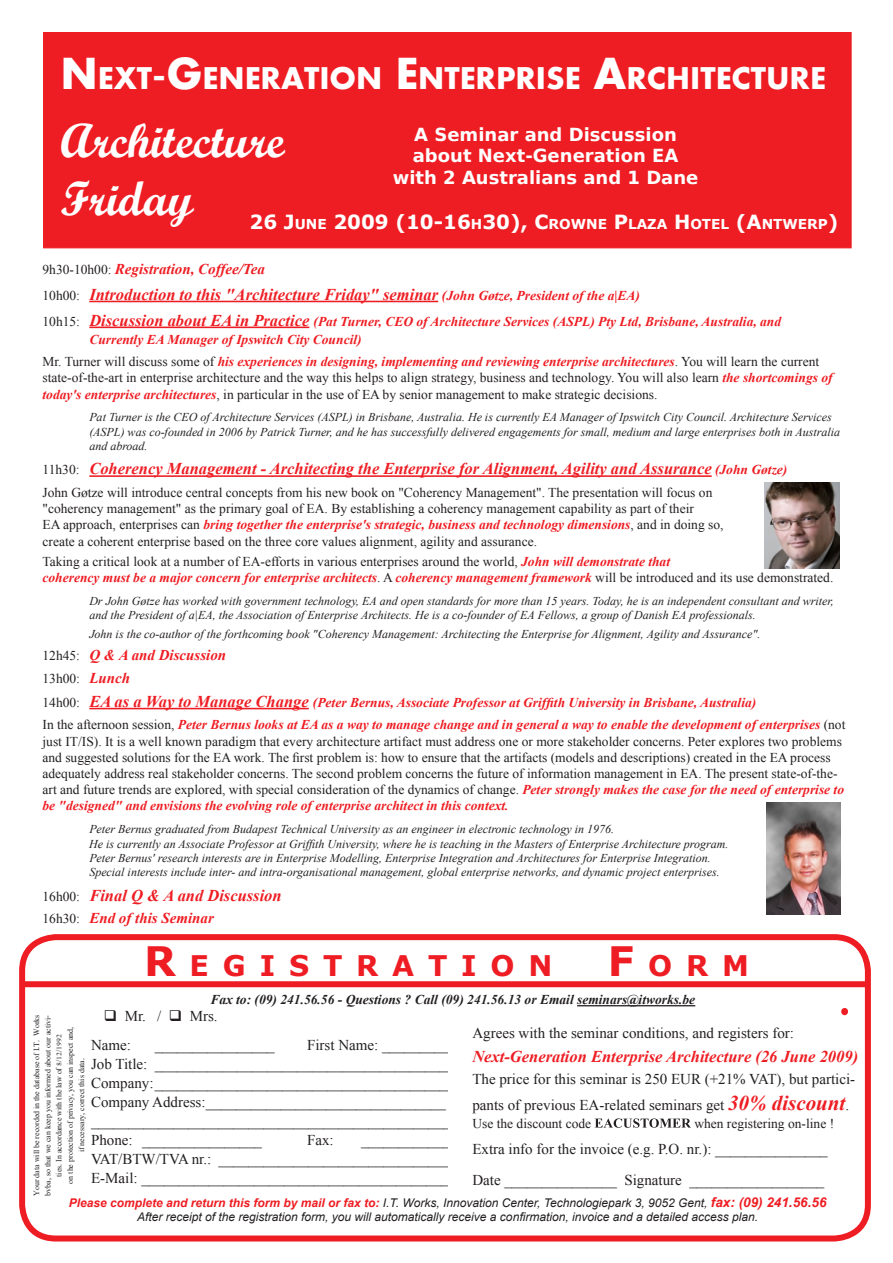
<style>
.page{position:relative;width:893px;height:1263px;background:#fff}
.page>*{position:absolute;margin:0;border:0;box-sizing:border-box;transform-origin:0 0}
.t1{font:48px/57.6px "Script MT Bold";color:#fff}
.t2{font:700 32.55px "Aharoni";color:#fff}
.t3{font:700 28.35px "Verdana";letter-spacing:.49em;color:#ee1d23}
.t4{font:700 19.5px "Verdana";color:#fff}
.t5{font:700 18px/21.6px "DejaVu Sans";color:#fff;text-align:center}
.t6{font:italic 700 16.5px "Times New Roman";color:#ee1d23}
.t7{font:15px/19px "Times New Roman";color:#231f20}
.t8{font:italic 700 15px "Times New Roman";color:#ee1d23}
.t9{font:13.5px/16.2px "Times New Roman";color:#231f20}
.t10{font:italic 700 13.5px/18px "Times New Roman";color:#ee1d23}
.t11{font:italic 700 13.5px "Times New Roman";color:#231f20}
.t12{font:italic 12px/14.4px "Times New Roman";color:#231f20}
.t13{font:italic 12px/14.4px "Arial";color:#231f20;text-align:center}
.t14{font:12px/11.2px "Angsana New";color:#231f20;text-align:center}
.s1{font-size:46.5px}
.s2{font-size:13.65px}
.s3{font-weight:400;font-style:normal;font-size:13.5px;color:#231f20}
.s4{font-size:13.5px}
.s5{font-weight:400;font-style:normal;color:#231f20}
.s6{font-size:16.5px}
.s7{font-weight:700;font-style:italic;color:#ee1d23}
.s8{font-size:15px}
.s9{font-size:40.5px}
.s10{font-weight:700;font-style:italic;font-size:21px;color:#ee1d23}
.s11{font-weight:700;color:#ee1d23}
.s12{font-weight:700;font-size:13.5px;color:#ee1d23}
</style>
<div class="page">
<div style="left:43px;top:32px;width:808px;height:216px;background:#ee1d23"></div>
<svg style="left:595px;top:1118px;width:96px;height:10px"></svg>
<div style="left:19px;top:934px;width:852px;height:307px;border:6px solid #ee1d23;border-radius:34px"></div>
<div style="left:20px;top:981px;width:850px;height:6px;background:#ee1d23"></div>
<div style="left:841px;top:1008px;width:7px;height:7px;border:2px solid #ee1d23;border-radius:50%"></div>
<hr style="left:577px;top:1005px;width:118px;height:1px;background:#231f20">
<hr style="left:89px;top:301px;width:349px;height:1px;background:#ee1d23">
<hr style="left:89px;top:327px;width:220px;height:1px;background:#ee1d23">
<hr style="left:89px;top:475px;width:623px;height:2px;background:#ee1d23">
<hr style="left:89px;top:708px;width:220px;height:1px;background:#ee1d23">
<img style="left:765px;top:483px;width:74px;height:85px">
<img style="left:767px;top:803px;width:74px;height:112px">
<h2 class="t2" style="left:60px;top:65px;width:767px"><span class="s1">N</span>EXT<span class="s1">-G</span>ENERATION <span class="s1">E</span> NTERPRISE <span class="s1">A</span>RCHITECTURE</h2>
<h1 class="t1" style="left:61px;top:112px;width:226px">Architecture<br>Friday</h1>
<h3 class="t5" style="left:393px;top:123px;width:307px">A Seminar and Discussion about Next-Generation EA with 2 Australians and 1 Dane</h3>
<h3 class="t4" style="left:249px;top:209px;width:590px">26 J<span class="s2">UNE</span> 2009 (10-16<span class="s2">H</span>30), C<span class="s2">ROWNE</span> P<span class="s2">LAZA</span> H <span class="s2">OTEL</span> (A<span class="s2">NTWERP</span>)</h3>
<p class="t8" style="left:43px;top:258px;width:224px"><span class="s3">9h30-10h00:</span> Registration, Coffee/Tea</p>
<p class="t6" style="left:43px;top:283px;width:599px"><span class="s3">10h00:</span> Introduction to this "Architecture Friday" seminar <span class="s4">(John Gøtze, President of the a|EA)</span></p>
<p class="t10" style="left:89px;top:312px;width:693px;text-indent:-47px"><span class="s5">10h15:</span> <span class="s6">Discussion about EA in Practice</span> (Pat Turner, CEO of Architecture Services (ASPL) Pty Ltd, Brisbane, Australia, and<br>Currently EA Manager of Ipswitch City Council)</p>
<p class="t9" style="left:43px;top:353px;width:792px">Mr. Turner will discuss some of <span class="s7">his experiences in designing, implementing and reviewing enterprise architectures</span>. You will learn the current state-of-the-art in enterprise architecture and the way this helps to align strategy, business and technology. You will also learn <span class="s7">the shortcomings of today's enterprise architectures</span>, in particular in the use of EA by senior management to make strategic decisions.</p>
<p class="t12" style="left:89px;top:410px;width:752px">Pat Turner is the CEO of Architecture Services (ASPL) in Brisbane, Australia. He is currently EA Manager of Ipswitch City Council. Architecture Services (ASPL) was co-founded in 2006 by Patrick Turner, and he has successfully delivered engagements for small, medium and large enterprises both in Australia and abroad.</p>
<p class="t6" style="left:43px;top:457px;width:746px"><span class="s3">11h30:</span> Coherency Management - Architecting the Enterprise for Alignment, Agility and Assurance <span class="s4">(John Gøtze)</span></p>
<p class="t9" style="left:43px;top:484px;width:682px">John Gøtze will introduce central concepts from his new book on "Coherency Management". The presentation will focus on "coherency management" as the primary goal of EA. By establishing a coherency management capability as part of their<br>EA approach, enterprises can <span class="s7">bring together the enterprise's strategic, business and technology dimensions</span>, and in doing so, create a coherent enterprise based on the three core values alignment, agility and assurance.</p>
<p class="t9" style="left:43px;top:553px;width:792px">Taking a critical look at a number of EA-efforts in various enterprises around the world, <span class="s7">John will demonstrate that<br>coherency must be a major concern for enterprise architects</span>. A <span class="s7">coherency management framework</span> will be introduced and its use demonstrated.</p>
<p class="t12" style="left:89px;top:594px;width:746px">Dr John Gøtze has worked with government technology, EA and open standards for more than 15 years. Today, he is an independent consultant and writer, and the President of a|EA, the Association of Enterprise Architects. He is a co-founder of EA Fellows, a group of Danish EA professionals.</p>
<p class="t12" style="left:89px;top:627px;width:673px">John is the co-author of the forthcoming book "Coherency Management: Architecting the Enterprise for Alignment, Agility and Assurance".</p>
<p class="t8" style="left:43px;top:645px;width:185px"><span class="s3">12h45:</span> Q &amp; A and Discussion</p>
<p class="t10" style="left:43px;top:666px;width:715px;line-height:24.2px"><span class="s5">13h00:</span> <span class="s8">Lunch<br></span><span class="s5">14h00:</span> <span class="s6">EA as a Way to Manage Change</span> (Peter Bernus, Associate Professor at Griffith University in Brisbane, Australia)</p>
<p class="t9" style="left:43px;top:716px;width:804px">In the afternoon session, <span class="s7">Peter Bernus looks at EA as a way to manage change and in general a way to enable the development of enterprises</span> (not just IT/IS). It is a well known paradigm that every architecture artifact must address one or more stakeholder concerns. Peter explores two problems and suggested solutions for the EA work. The first problem is: how to ensure that the artifacts (models and descriptions) created in the EA process adequately address real stakeholder concerns. The second problem concerns the future of information management in EA. The present state-of-the&shy;art and future trends are explored, with special consideration of the dynamics of change. <span class="s7">Peter strongly makes the case for the need of enterprise to be "designed" and envisions the evolving role of enterprise architect in this context.</span></p>
<p class="t12" style="left:89px;top:822px;width:641px">Peter Bernus graduated from Budapest Technical University as an engineer in electronic technology in 1976.<br>He is currently an Associate Professor at Griffith University, where he is teaching in the Masters of Enterprise Architecture program.<br>Peter Bernus' research interests are in Enterprise Modelling, Enterprise Integration and Architectures for Enterprise Integration.<br>Special interests include inter- and intra-organisational management, global enterprise networks, and dynamic project enterprises.</p>
<p class="t6" style="left:43px;top:883px;width:241px"><span class="s3">16h00:</span> Final Q &amp; A and Discussion</p>
<p class="t8" style="left:43px;top:907px;width:173px"><span class="s3">16h30:</span> End of this Seminar</p>
<h3 class="t3" style="left:144px;top:947px;width:410px"><span class="s9">R</span> EGISTRATION</h3>
<h3 class="t3" style="left:608px;top:947px;width:142px"><span class="s9">F</span> ORM</h3>
<p class="t11" style="left:210px;top:990px;width:486px">Fax to: (09) 241.56.56 - Questions ? Call (09) 241.56.13 or Email seminars@itworks.be</p>
<p class="t7" style="left:91px;top:1002px;width:128px;line-height:28.7px;text-indent:13px">❑ Mr. / ❑ Mrs.<br>Name:</p>
<p class="t7" style="left:155px;top:1035px;width:121px">________________</p>
<p class="t14" style="left:30px;top:1196px;width:182px;rotate:-90deg">Your data will be recorded in the database of I.T. Works bvba, so that we can keep you informed about our activi&shy;ties. In accordance with the law of 8/12/1992<br>on the protection of privacy, you can inspect and,<br>if necessary, correct this data.</p>
<p class="t7" style="left:472px;top:1023px;width:323px">Agrees with the seminar conditions, and registers for:</p>
<p class="t6" style="left:472px;top:1045px;width:387px">Next-Generation Enterprise Architecture (26 June 2009)</p>
<p class="t7" style="left:472px;top:1066px;width:384px;line-height:25.2px">The price for this seminar is 250 EUR (+21% VAT), but partici&shy;pants of previous EA-related seminars get <span class="s10">30% discount</span>.</p>
<p class="t9" style="left:472px;top:1115px;width:120px">Use the discount code</p>
<p class="t9" style="left:694px;top:1115px;width:141px">when registering on-line !</p>
<p class="t7" style="left:472px;top:1133px;width:357px;line-height:30.8px">Extra info for the invoice (e.g. P.O. nr.): _______________<br>Date _______________ Signature __________________</p>
<p class="t7" style="left:91px;top:1035px;width:383px;text-indent:216px">First Name: ____________ Job Title: ________________________________________ Company:________________________________________ Company Address:________________________________ ________________________________________________ Phone: ________________</p>
<p class="t7" style="left:307px;top:1130px;width:28px">Fax:</p>
<p class="t7" style="left:91px;top:1130px;width:392px;text-indent:270px">________________<br>VAT/BTW/TVA nr.: ________________________________<br>E-Mail: __________________________________________</p>
<p class="t13" style="left:69px;top:1195px;width:759px"><span class="s11">Please complete and return this form by mail or fax to:</span> I.T. Works, Innovation Center, Technologiepark 3, 9052 Gent, <span class="s12">fax: (09) 241.56.56<br></span>After receipt of the registration form, you will automatically receive a confirmation, invoice and a detailed access plan.</p>
</div>
